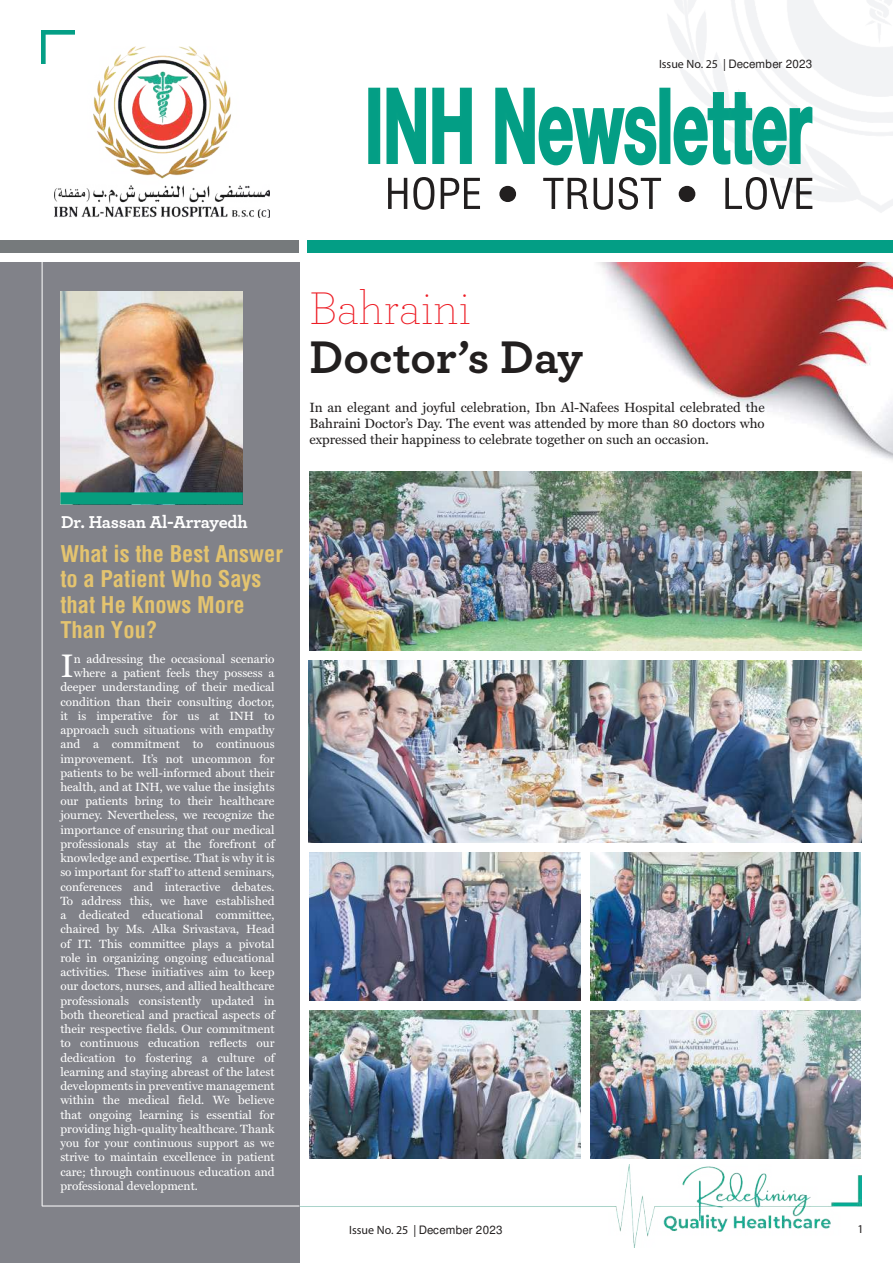
<style>
.page{position:relative;width:893px;height:1263px;background:#fff}
.page>*{position:absolute;margin:0;border:0;box-sizing:border-box;transform-origin:0 0}
.t1{font:700 48px "Archer";color:#221f1f}
.t2{font:200 48px "Archer";color:#ed1c24}
.t3{font:32.85px "Miller Text";color:#fff}
.t4{font:700 condensed 22.5px/25.5px "Helvetica";color:#e4c46f}
.t5{font:700 18px "Archer";letter-spacing:-.01em;color:#fff}
.t6{font:13.5px/16.2px "Miller Text";color:#221f1f;text-align:justify}
.t7{font:12px "Miller Text";color:#fff}
.t8{font:12px "Myriad Pro";color:#221f1f}
.t9{font:300 11.55px "Helvetica Neue";letter-spacing:.02em;color:#221f1f}
.s1{font-family:"Myriad Pro";font-weight:400;font-size:12px}
</style>
<div class="page">
<img style="left:299px;top:1165px;width:562px;height:82px">
<img style="left:309px;top:472px;width:552px;height:179px">
<img style="left:597px;top:262px;width:296px;height:198px">
<img style="left:590px;top:852px;width:271px;height:149px">
<img style="left:309px;top:660px;width:552px;height:183px">
<img style="left:309px;top:852px;width:272px;height:149px">
<img style="left:590px;top:1010px;width:271px;height:149px">
<img style="left:309px;top:1010px;width:272px;height:149px">
<div style="left:307px;top:240px;width:586px;height:13px;background:#039e85"></div>
<div style="left:0;top:240px;width:298px;height:13px;background:#767a7c"></div>
<img style="left:54px;top:46px;width:216px;height:172px">
<svg style="left:388px;top:177px;width:424px;height:33px"></svg>
<svg style="left:368px;top:86px;width:445px;height:81px"></svg>
<div style="left:0;top:262px;width:299px;height:1001px;background:#818289"></div>
<img style="left:60px;top:292px;width:183px;height:200px">
<div style="left:60px;top:492px;width:183px;height:12px;background:#079d7e"></div>
<hr style="left:42px;top:1206px;width:257px;height:1px;background:#fff">
<hr style="left:42px;top:260px;width:1px;height:946px;background:#fff">
<img style="left:42px;top:31px;width:33px;height:33px">
<p class="t9" style="left:659px;top:59px;width:155px"><span class="s1">Issue No. 25 |</span> December 2023</p>
<h3 class="t5" style="left:61px;top:514px;width:188px">Dr. Hassan Al-Arrayedh</h3>
<h3 class="t4" style="left:60px;top:543px;width:224px">What is the Best Answer to a Patient Who Says that He Knows More<br>Than You?</h3>
<h2 class="t3" style="left:60px;top:652px;width:15px">I</h2>
<p class="t7" style="left:74px;top:654px;width:202px">n addressing the occasional scenario</p>
<p class="t7" style="left:74px;top:668px;width:202px">where a patient feels they possess a</p>
<p class="t7" style="left:60px;top:682px;width:216px">deeper understanding of their medical</p>
<p class="t7" style="left:60px;top:696px;width:216px">condition than their consulting doctor,</p>
<p class="t7" style="left:60px;top:711px;width:216px">it is imperative for us at INH to</p>
<p class="t7" style="left:60px;top:725px;width:216px">approach such situations with empathy</p>
<p class="t7" style="left:60px;top:739px;width:216px">and a commitment to continuous</p>
<p class="t7" style="left:60px;top:753px;width:216px">improvement. It’s not uncommon for</p>
<p class="t7" style="left:60px;top:768px;width:216px">patients to be well-informed about their</p>
<p class="t7" style="left:60px;top:782px;width:216px">health, and at INH, we value the insights</p>
<p class="t7" style="left:60px;top:796px;width:216px">our patients bring to their healthcare</p>
<p class="t7" style="left:60px;top:810px;width:216px">journey. Nevertheless, we recognize the</p>
<p class="t7" style="left:60px;top:825px;width:216px">importance of ensuring that our medical</p>
<p class="t7" style="left:60px;top:839px;width:216px">professionals stay at the forefront of</p>
<p class="t7" style="left:60px;top:853px;width:216px">knowledge and expertise. That is why it is</p>
<p class="t7" style="left:60px;top:867px;width:216px">so important for staff to attend seminars,</p>
<p class="t7" style="left:60px;top:882px;width:216px">conferences and interactive debates.</p>
<p class="t7" style="left:60px;top:896px;width:216px">To address this, we have established</p>
<p class="t7" style="left:60px;top:910px;width:216px">a dedicated educational committee,</p>
<p class="t7" style="left:60px;top:924px;width:216px">chaired by Ms. Alka Srivastava, Head</p>
<p class="t7" style="left:60px;top:939px;width:216px">of IT. This committee plays a pivotal</p>
<p class="t7" style="left:60px;top:953px;width:216px">role in organizing ongoing educational</p>
<p class="t7" style="left:60px;top:967px;width:216px">activities. These initiatives aim to keep</p>
<p class="t7" style="left:60px;top:981px;width:216px">our doctors, nurses, and allied healthcare</p>
<p class="t7" style="left:60px;top:996px;width:216px">professionals consistently updated in</p>
<p class="t7" style="left:60px;top:1010px;width:216px">both theoretical and practical aspects of</p>
<p class="t7" style="left:60px;top:1024px;width:216px">their respective fields. Our commitment</p>
<p class="t7" style="left:60px;top:1038px;width:216px">to continuous education reflects our</p>
<p class="t7" style="left:60px;top:1053px;width:216px">dedication to fostering a culture of</p>
<p class="t7" style="left:60px;top:1067px;width:216px">learning and staying abreast of the latest</p>
<p class="t7" style="left:60px;top:1081px;width:216px">developments in preventive management</p>
<p class="t7" style="left:60px;top:1095px;width:216px">within the medical field. We believe</p>
<p class="t7" style="left:60px;top:1110px;width:216px">that ongoing learning is essential for</p>
<p class="t7" style="left:60px;top:1124px;width:216px">providing high-quality healthcare. Thank</p>
<p class="t7" style="left:60px;top:1138px;width:216px">you for your continuous support as we</p>
<p class="t7" style="left:60px;top:1152px;width:216px">strive to maintain excellence in patient</p>
<p class="t7" style="left:60px;top:1167px;width:216px">care; through continuous education and</p>
<p class="t7" style="left:60px;top:1181px;width:139px">professional development.</p>
<h1 class="t2" style="left:309px;top:286px;width:163px">Bahraini</h1>
<h1 class="t1" style="left:309px;top:335px;width:275px">Doctor’s Day</h1>
<p class="t6" style="left:309px;top:400px;width:457px">In an elegant and joyful celebration, Ibn Al-Nafees Hospital celebrated the Bahraini Doctor’s Day. The event was attended by more than 80 doctors who expressed their happiness to celebrate together on such an occasion.</p>
<p class="t9" style="left:349px;top:1225px;width:155px"><span class="s1">Issue No. 25 |</span> December 2023</p>
<p class="t8" style="left:858px;top:1224px;width:8px">1</p>
</div>
